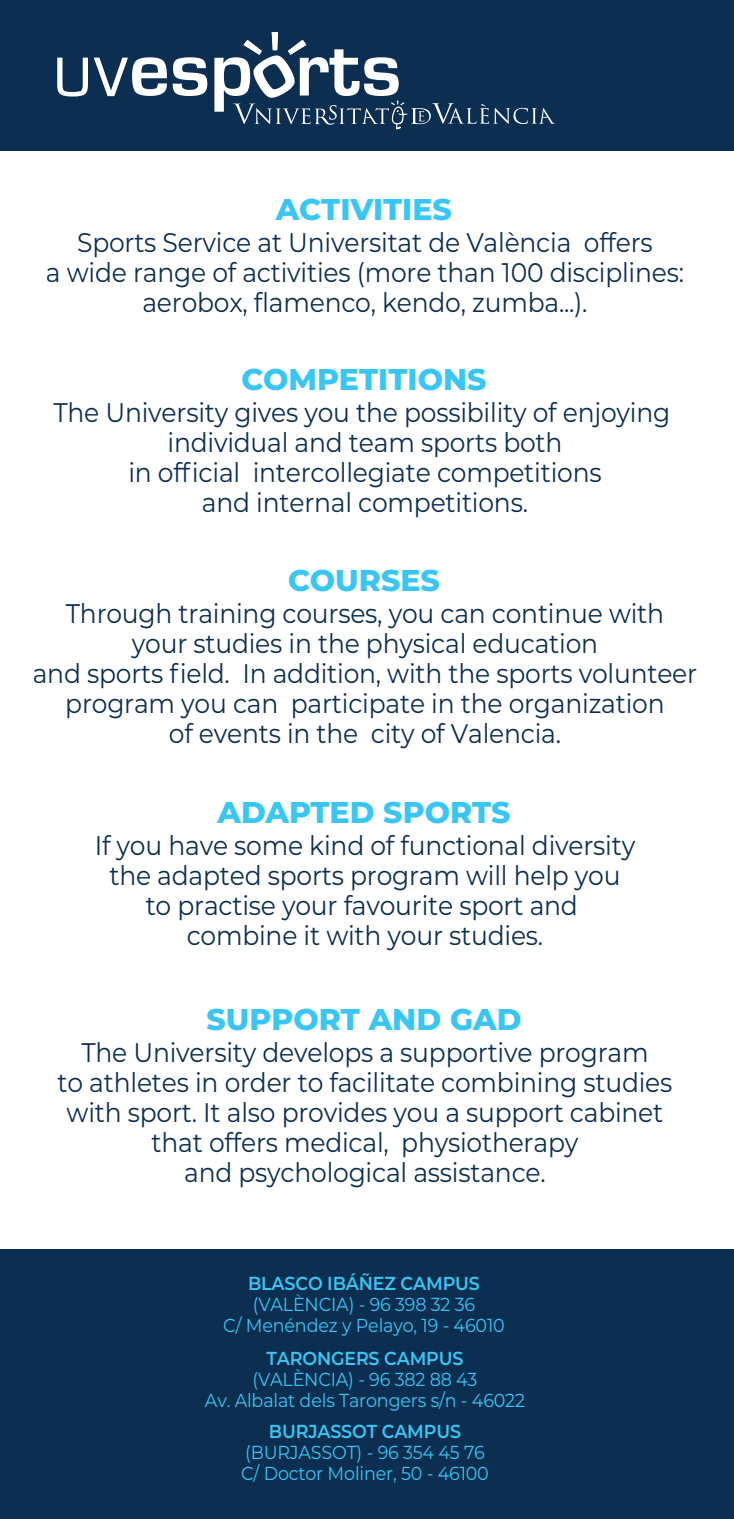
<style>
.page{position:relative;width:734px;height:1519px;background:#fff}
.page>*{position:absolute;margin:0;border:0;box-sizing:border-box;transform-origin:0 0}
.t1{font:800 30px "Montserrat";color:#3ac6f4}
.t2{font:27px/30px "Montserrat";letter-spacing:-.01em;color:#0c2e50;text-align:center;scale:.93 1}
.t3{font:18.75px/21px "Montserrat";letter-spacing:-.01em;color:#3ac6f4;text-align:center;scale:.93 1}
.t4{font:600 18.75px "Montserrat";letter-spacing:-.01em;color:#3ac6f4;scale:.93 1}
</style>
<div class="page">
<div style="left:0;top:1248px;width:733px;height:271px;background:#0c2e50"></div>
<div style="left:0;top:0;width:733px;height:151px;background:#0c2e50"></div>
<svg style="left:57px;top:58px;width:31px;height:38px"></svg>
<svg style="left:94px;top:57px;width:113px;height:39px"></svg>
<svg style="left:214px;top:32px;width:340px;height:97px"></svg>
<p class="t1" style="left:276px;top:187px;width:177px">ACTIVITIES</p>
<p class="t2" style="left:46px;top:226px;width:687px">Sports Service at Universitat de València offers<br>a wide range of activities (more than 100 disciplines: aerobox, flamenco, kendo, zumba...).</p>
<p class="t1" style="left:241px;top:357px;width:247px">COMPETITIONS</p>
<p class="t2" style="left:53px;top:396px;width:664px">The University gives you the possibility of enjoying individual and team sports both<br>in official intercollegiate competitions<br>and internal competitions.</p>
<p class="t1" style="left:288px;top:558px;width:153px">COURSES</p>
<p class="t2" style="left:33px;top:597px;width:715px">Through training courses, you can continue with<br>your studies in the physical education<br>and sports field. In addition, with the sports volunteer program you can participate in the organization<br>of events in the city of Valencia.</p>
<p class="t1" style="left:217px;top:790px;width:294px">ADAPTED SPORTS</p>
<p class="t2" style="left:95px;top:829px;width:582px">If you have some kind of functional diversity the adapted sports program will help you to practise your favourite sport and combine it with your studies.</p>
<p class="t1" style="left:206px;top:997px;width:316px">SUPPORT AND GAD</p>
<p class="t2" style="left:58px;top:1036px;width:662px">The University develops a supportive program<br>to athletes in order to facilitate combining studies with sport. It also provides you a support cabinet that offers medical, physiotherapy<br>and psychological assistance.</p>
<p class="t4" style="left:248px;top:1270px;width:251px">BLASCO IBÁÑEZ CAMPUS</p>
<p class="t3" style="left:223px;top:1293px;width:304px">(VALÈNCIA) - 96 398 32 36<br>C/ Menéndez y Pelayo, 19 - 46010</p>
<p class="t4" style="left:266px;top:1344px;width:213px">TARONGERS CAMPUS</p>
<p class="t3" style="left:205px;top:1367px;width:345px">(VALÈNCIA) - 96 382 88 43<br>Av. Albalat dels Tarongers s/n - 46022</p>
<p class="t4" style="left:269px;top:1418px;width:208px">BURJASSOT CAMPUS</p>
<p class="t3" style="left:241px;top:1441px;width:268px;text-align:left">(BURJASSOT) - 96 354 45 76<br>C/ Doctor Moliner, 50 - 46100</p>
</div>
